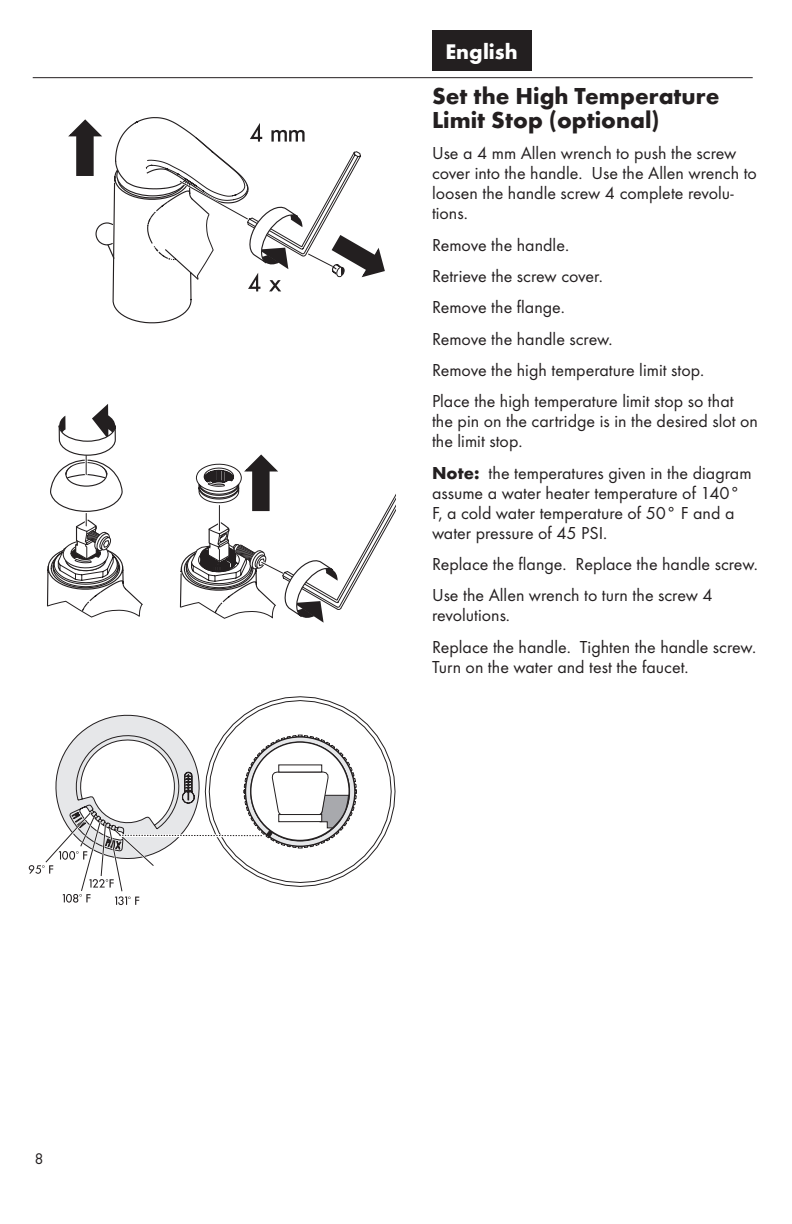
<style>
.page{position:relative;width:792px;height:1224px;background:#fff}
.page>*{position:absolute;margin:0;border:0;box-sizing:border-box;transform-origin:0 0}
.section_heading{font:700 24px/24px "Futura TOT";color:#231f20}
.t1{font:700 22px "Futura TOT";color:#fff}
.body_text{font:18px/20px "Futura TOT Boo";color:#231f20}
.s1{font-family:"Futura TOT";font-weight:700}
</style>
<div class="page">
<hr style="left:33px;top:77px;width:720px;height:1px;background:#231f20">
<div style="left:432px;top:30px;width:99px;height:40px;background:#231f20"></div>
<svg style="left:29px;top:696px;width:367px;height:209px"></svg>
<svg style="left:47px;top:404px;width:96px;height:214px"></svg>
<svg style="left:179px;top:454px;width:217px;height:169px"></svg>
<svg style="left:68px;top:117px;width:317px;height:207px"></svg>
<p class="t1" style="left:446px;top:38px;width:74px">English</p>
<p class="section_heading" style="left:432px;top:84px;width:289px">Set the High Temperature<br>Limit Stop (optional)</p>
<p class="body_text" style="left:432px;top:143px;width:326px">Use a 4 mm Allen wrench to push the screw cover into the handle. Use the Allen wrench to loosen the handle screw 4 complete revolu&shy;tions.</p>
<p class="body_text" style="left:432px;top:235px;width:139px">Remove the handle.</p>
<p class="body_text" style="left:432px;top:266px;width:173px">Retrieve the screw cover.</p>
<p class="body_text" style="left:432px;top:297px;width:135px">Remove the flange.</p>
<p class="body_text" style="left:432px;top:329px;width:182px">Remove the handle screw.</p>
<p class="body_text" style="left:432px;top:360px;width:274px">Remove the high temperature limit stop.</p>
<p class="body_text" style="left:432px;top:391px;width:328px">Place the high temperature limit stop so that the pin on the cartridge is in the desired slot on the limit stop.</p>
<p class="body_text" style="left:432px;top:463px;width:321px"><span class="s1">Note:</span> the temperatures given in the diagram assume a water heater temperature of 140° F, a cold water temperature of 50° F and a water pressure of 45 PSI.</p>
<p class="body_text" style="left:432px;top:554px;width:327px">Replace the flange. Replace the handle screw.</p>
<p class="body_text" style="left:432px;top:585px;width:282px">Use the Allen wrench to turn the screw 4 revolutions.</p>
<p class="body_text" style="left:432px;top:637px;width:326px">Replace the handle. Tighten the handle screw.<br>Turn on the water and test the faucet.</p>
</div>
